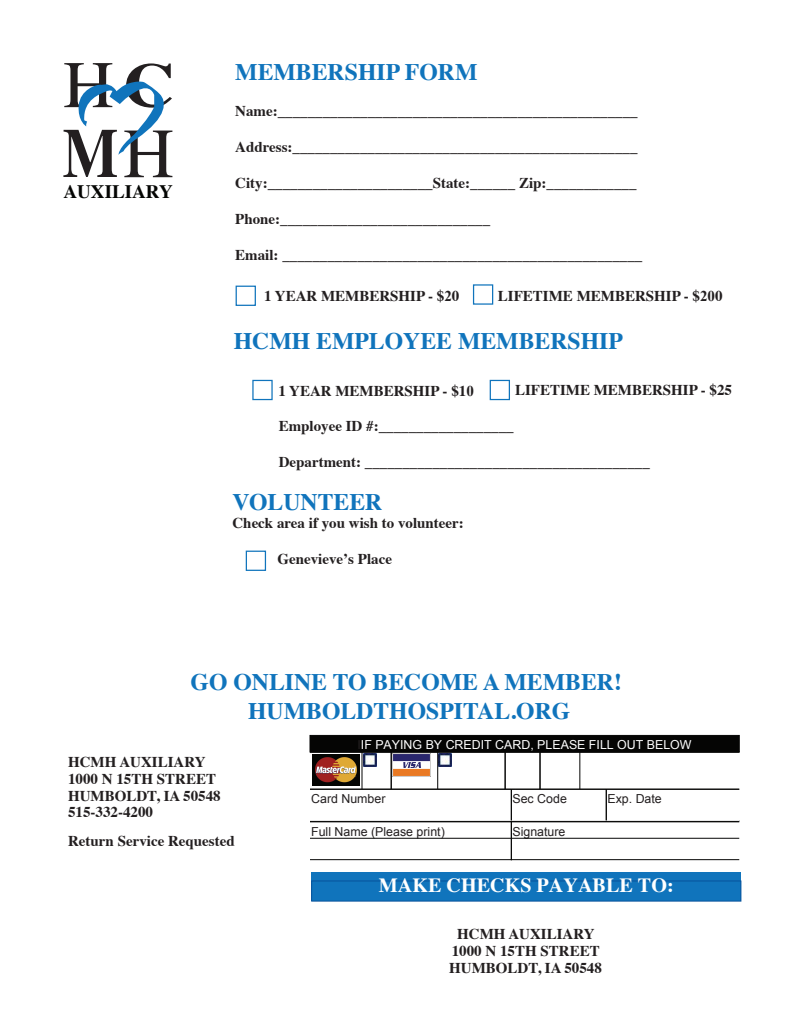
<style>
.page{position:relative;width:810px;height:1035px;background:#fff}
.page>*{position:absolute;margin:0;border:0;box-sizing:border-box;transform-origin:0 0}
.t1{font:700 23.75px/28.5px "Times";color:#1074bc;text-align:center}
.t2{font:700 20.12px "Times";color:#fff}
.t3{font:700 19px "Times";color:#040503}
.t4{font:700 15px/16.9px "Times";color:#231f20}
.t5{font:12.38px "Arial";color:#231f20}
.t6{font:12.38px "Arial";color:#fff}
.s1{font-family:"Times New Roman"}
.s2{color:#231f20}
</style>
<div class="page">
<div style="left:236px;top:286px;width:20px;height:20px;border:1px solid #1074bc"></div>
<div style="left:473px;top:284px;width:20px;height:21px;border:1px solid #1074bc"></div>
<div style="left:246px;top:551px;width:20px;height:20px;border:1px solid #1074bc"></div>
<svg style="left:63px;top:63px;width:109px;height:114px"></svg>
<div style="left:252px;top:380px;width:21px;height:20px;border:1px solid #1074bc"></div>
<div style="left:490px;top:380px;width:20px;height:20px;border:1px solid #1074bc"></div>
<div style="left:310px;top:735px;width:429px;height:17px;background:#050504"></div>
<img style="left:313px;top:755px;width:46px;height:31px">
<img style="left:392px;top:753px;width:39px;height:23px">
<svg style="left:439px;top:753px;width:13px;height:13px"></svg>
<div style="left:312px;top:872px;width:429px;height:29px;background:#1074bc"></div>
<div style="left:312px;top:881px;width:429px;height:20px;border:1px solid #07539c"></div>
<hr style="left:310px;top:752px;width:52px;height:1px;background:#050504">
<hr style="left:362px;top:752px;width:1px;height:37px;background:#050504">
<svg style="left:362px;top:752px;width:29px;height:14px"></svg>
<hr style="left:391px;top:752px;width:47px;height:1px;background:#050504">
<hr style="left:391px;top:752px;width:1px;height:37px;background:#050504">
<hr style="left:437px;top:752px;width:1px;height:37px;background:#050504">
<hr style="left:438px;top:752px;width:67px;height:1px;background:#050504">
<hr style="left:505px;top:752px;width:1px;height:37px;background:#050504">
<svg style="left:506px;top:752px;width:34px;height:1px"></svg>
<hr style="left:540px;top:752px;width:40px;height:1px;background:#050504">
<hr style="left:540px;top:752px;width:1px;height:37px;background:#050504">
<hr style="left:579px;top:752px;width:1px;height:37px;background:#050504">
<hr style="left:580px;top:752px;width:159px;height:1px;background:#050504">
<hr style="left:310px;top:789px;width:201px;height:1px;background:#050504">
<hr style="left:511px;top:789px;width:95px;height:1px;background:#050504">
<hr style="left:511px;top:789px;width:1px;height:32px;background:#050504">
<hr style="left:606px;top:789px;width:133px;height:1px;background:#050504">
<hr style="left:606px;top:789px;width:1px;height:32px;background:#050504">
<hr style="left:511px;top:820px;width:95px;height:1px;background:#fff">
<hr style="left:606px;top:820px;width:133px;height:1px;background:#fff">
<hr style="left:310px;top:821px;width:201px;height:1px;background:#050504">
<hr style="left:310px;top:838px;width:201px;height:1px;background:#050504">
<hr style="left:511px;top:821px;width:228px;height:1px;background:#050504">
<hr style="left:511px;top:838px;width:228px;height:1px;background:#050504">
<hr style="left:310px;top:859px;width:201px;height:1px;background:#050504">
<hr style="left:511px;top:859px;width:228px;height:1px;background:#050504">
<svg style="left:511px;top:822px;width:1px;height:37px"></svg>
<p class="t3" style="left:64px;top:174px;width:111px">AUXILIARY</p>
<h1 class="t1" style="left:235px;top:55px;width:244px">MEMBERSHIP FORM</h1>
<p class="t4" style="left:235px;top:101px;width:404px">Name:________________________________________________</p>
<p class="t4" style="left:235px;top:137px;width:404px">Address:______________________________________________</p>
<p class="t4" style="left:235px;top:173px;width:403px">City:______________________State:______ Zip:____________</p>
<p class="t4" style="left:235px;top:209px;width:256px">Phone:____________________________</p>
<p class="t4" style="left:235px;top:245px;width:409px">Email: ________________________________________________</p>
<p class="t4" style="left:264px;top:286px;width:197px">1 YEAR MEMBERSHIP - $<span class="s1">2</span>0</p>
<p class="t4" style="left:498px;top:286px;width:226px">LIFETIME MEMBERSHIP - $<span class="s1">20</span>0</p>
<h1 class="t1" style="left:234px;top:324px;width:391px">HCMH EMPLOYEE MEMBERSHIP</h1>
<p class="t4" style="left:279px;top:381px;width:197px">1 YEAR MEMBERSHIP - $1<span class="s1">0</span></p>
<p class="t4" style="left:515px;top:380px;width:219px">LIFETIME MEMBERSHIP - $25</p>
<p class="t4" style="left:279px;top:416px;width:236px">Employee ID #:__________________</p>
<p class="t4" style="left:279px;top:452px;width:373px">Department: ______________________________________</p>
<h1 class="t1" style="left:232px;top:485px;width:151px">VOLUNTEER</h1>
<p class="t4" style="left:232px;top:513px;width:233px">Check area if you wish to volunteer:</p>
<p class="t4" style="left:278px;top:549px;width:116px">Genevieve’s Place</p>
<h1 class="t1" style="left:191px;top:665px;width:433px">GO ONLINE TO BECOME A MEMBER!<br>HUMBOLDTHOSPITAL.ORG</h1>
<p class="t6" style="left:358px;top:737px;width:336px"><span class="s2">I</span>IF PAYING BY CREDIT CARD, PLEASE FILL OUT BELOW</p>
<p class="t4" style="left:68px;top:752px;width:154px">HCMH AUXILIARY<br>1000 N 15TH STREET<br>HUMBOLDT, IA 50548<br>515-332-4200</p>
<p class="t4" style="left:68px;top:831px;width:168px">Return Service Requested</p>
<p class="t5" style="left:311px;top:791px;width:76px">Card Number</p>
<p class="t5" style="left:512px;top:791px;width:56px">Sec Code</p>
<p class="t5" style="left:607px;top:791px;width:56px">Exp. Date</p>
<p class="t5" style="left:311px;top:823px;width:135px">Full Name (Please print)</p>
<p class="t5" style="left:512px;top:823px;width:55px">Signature</p>
<h2 class="t2" style="left:379px;top:866px;width:296px">MAKE CHECKS PAYABLE TO:</h2>
<p class="t4" style="left:449px;top:924px;width:154px;text-align:center">HCMH AUXILIARY<br>1000 N 15TH STREET<br>HUMBOLDT, IA 50548</p>
</div>
